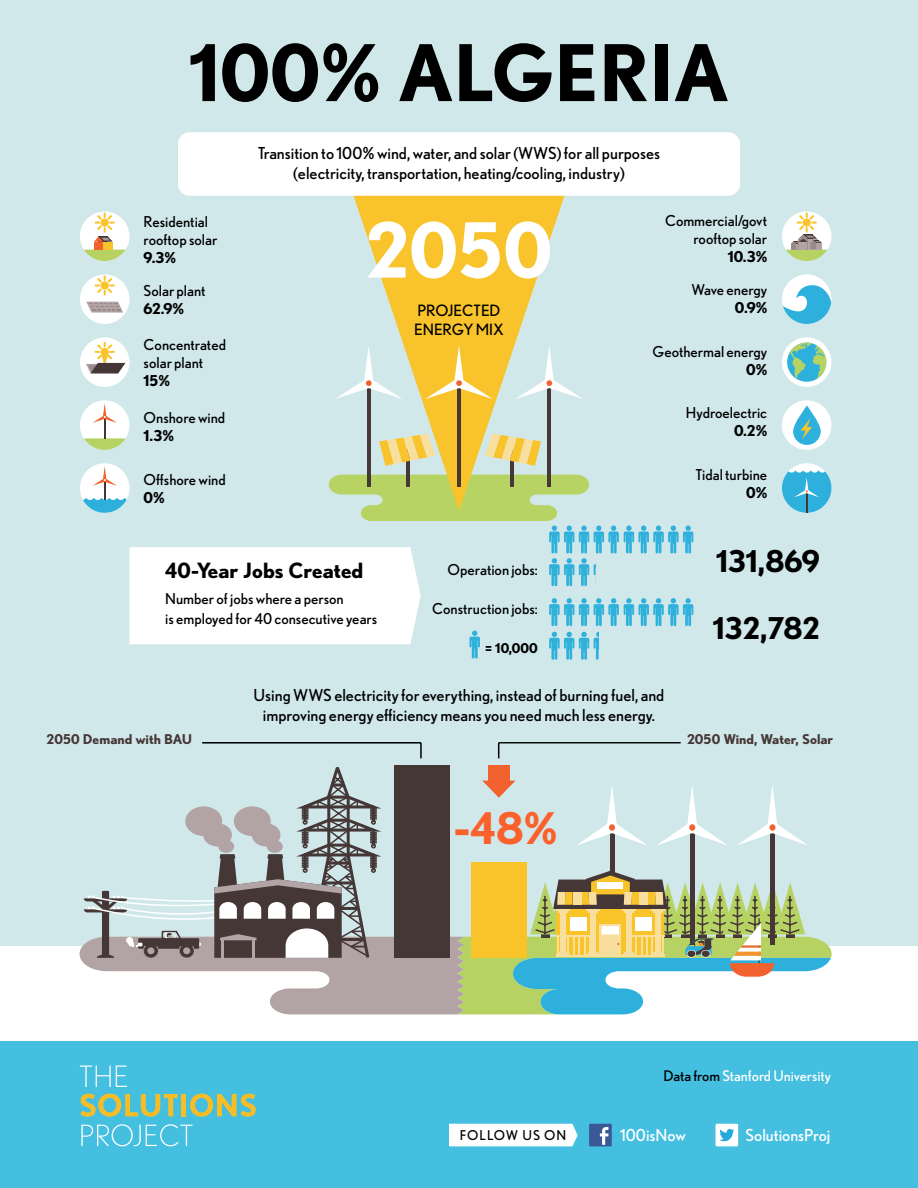
<style>
.page{position:relative;width:918px;height:1188px;background:#fff}
.page>*{position:absolute;margin:0;border:0;box-sizing:border-box;transform-origin:0 0}
.t1{font:700 78px "Nobel";color:#000}
.t2{font:700 75.75px "Nobel";color:#fff}
.t3{font:700 43.5px "Nobel";color:#fa612b}
.t4{font:700 30px "Nobel";color:#000}
.t5{font:700 21px "Nobel";color:#000}
.t6{font:16.5px/19.8px "Nobel";color:#000;text-align:center}
.t7{font:16.5px "Nobel";color:#fff}
.t8{font:15.6px/18.8px "Nobel";color:#000}
.t9{font:15px/18px "Nobel";color:#000}
.t10{font:700 15px "Nobel";color:#000}
.t11{font:14.7px "Nobel";color:#fff}
.t12{font:700 13.5px "Nobel";color:#453836}
.t13{font:13.5px "Nobel";letter-spacing:.08em;color:#000}
.t14{font:700 13.5px "Nobel";color:#000}
.s1{color:#000}
</style>
<div class="page">
<div style="left:0;top:0;width:918px;height:945px;background:#d1e8eb"></div>
<hr style="left:202px;top:742px;width:219px;height:2px;background:#000">
<hr style="left:499px;top:742px;width:182px;height:1px;background:#000">
<svg style="left:80px;top:743px;width:752px;height:271px"></svg>
<div style="left:0;top:1042px;width:918px;height:146px;background:#45bfe0"></div>
<svg style="left:80px;top:1066px;width:47px;height:21px"></svg>
<svg style="left:80px;top:1094px;width:98px;height:23px"></svg>
<div style="left:181px;top:1094px;width:5px;height:22px;background:#f7bd26"></div>
<svg style="left:190px;top:1094px;width:66px;height:23px"></svg>
<svg style="left:81px;top:1124px;width:112px;height:22px"></svg>
<svg style="left:353px;top:196px;width:212px;height:146px;fill:#f9c42b"></svg>
<div style="left:178px;top:132px;width:562px;height:64px;background:#fff;border-radius:12px"></div>
<div style="left:80px;top:212px;width:49px;height:49px;background:#fff;border-radius:50%"></div>
<svg style="left:84px;top:250px;width:41px;height:11px"></svg>
<div style="left:94px;top:242px;width:9px;height:8px;background:#f1622f"></div>
<div style="left:103px;top:242px;width:10px;height:8px;background:#f9c42a"></div>
<svg style="left:94px;top:213px;width:21px;height:29px"></svg>
<div style="left:80px;top:274px;width:49px;height:50px;background:#fff;border-radius:50%"></div>
<svg style="left:95px;top:275px;width:20px;height:21px"></svg>
<svg style="left:86px;top:302px;width:37px;height:11px"></svg>
<div style="left:80px;top:337px;width:49px;height:50px;background:#fff;border-radius:50%"></div>
<div style="left:80px;top:400px;width:49px;height:50px;background:#fff;border-radius:50%"></div>
<div style="left:80px;top:463px;width:49px;height:50px;background:#fff;border-radius:50%"></div>
<div style="left:782px;top:212px;width:49px;height:49px;background:#fff;border-radius:50%"></div>
<svg style="left:786px;top:213px;width:42px;height:48px"></svg>
<div style="left:782px;top:274px;width:49px;height:50px;background:#fff;border-radius:50%"></div>
<svg style="left:783px;top:285px;width:48px;height:39px"></svg>
<div style="left:782px;top:337px;width:49px;height:50px;background:#fff;border-radius:50%"></div>
<svg style="left:787px;top:343px;width:39px;height:39px"></svg>
<svg style="left:790px;top:343px;width:36px;height:36px"></svg>
<div style="left:782px;top:400px;width:49px;height:50px;background:#fff;border-radius:50%"></div>
<svg style="left:793px;top:406px;width:28px;height:39px"></svg>
<svg style="left:801px;top:418px;width:11px;height:21px"></svg>
<div style="left:782px;top:463px;width:49px;height:50px;background:#fff;border-radius:50%"></div>
<svg style="left:782px;top:470px;width:49px;height:43px"></svg>
<div style="left:449px;top:1124px;width:129px;height:22px;background:#fff"></div>
<div style="left:589px;top:1124px;width:23px;height:22px;background:#3b5996"></div>
<svg style="left:600px;top:1127px;width:9px;height:18px"></svg>
<div style="left:716px;top:1124px;width:22px;height:22px;background:#fff;border-radius:2px"></div>
<svg style="left:719px;top:1129px;width:15px;height:12px"></svg>
<svg style="left:83px;top:342px;width:610px;height:318px"></svg>
<div style="left:470px;top:812px;width:64px;height:50px;background:#d1e8eb"></div>
<h1 class="t1" style="left:189px;top:26px;width:541px">100% ALGERIA</h1>
<p class="t9" style="left:144px;top:212px;width:75px">Residential rooftop solar</p>
<p class="t10" style="left:144px;top:248px;width:34px">9.3%</p>
<p class="t9" style="left:144px;top:281px;width:63px">Solar plant</p>
<p class="t10" style="left:144px;top:299px;width:42px">62.9%</p>
<p class="t9" style="left:144px;top:335px;width:84px">Concentrated solar plant</p>
<p class="t10" style="left:144px;top:371px;width:28px">15%</p>
<p class="t9" style="left:144px;top:409px;width:83px">Onshore wind</p>
<p class="t10" style="left:144px;top:427px;width:32px">1.3%</p>
<p class="t9" style="left:144px;top:470px;width:84px">Offshore wind</p>
<p class="t10" style="left:144px;top:488px;width:23px">0%</p>
<p class="t6" style="left:258px;top:143px;width:404px">Transition to 100% wind, water, and solar (WWS) for all purposes (electricity, transportation, heating/cooling, industry)</p>
<h2 class="t2" style="left:366px;top:205px;width:188px">2050</h2>
<p class="t8" style="left:414px;top:301px;width:91px">PROJECTED<br>ENERGY MIX</p>
<p class="t9" style="left:665px;top:212px;width:104px;text-align:right">Commercial/govt rooftop solar</p>
<p class="t10" style="left:728px;top:248px;width:41px">10.3%</p>
<p class="t9" style="left:692px;top:281px;width:77px">Wave energy</p>
<p class="t10" style="left:735px;top:299px;width:34px">0.9%</p>
<p class="t9" style="left:653px;top:342px;width:116px">Geothermal energy</p>
<p class="t10" style="left:746px;top:360px;width:23px">0%</p>
<p class="t9" style="left:686px;top:404px;width:83px">Hydroelectric</p>
<p class="t10" style="left:734px;top:422px;width:35px">0.2%</p>
<p class="t9" style="left:696px;top:465px;width:73px">Tidal turbine</p>
<p class="t10" style="left:746px;top:483px;width:23px">0%</p>
<h3 class="t5" style="left:165px;top:558px;width:200px">40-Year Jobs Created</h3>
<p class="t9" style="left:165px;top:589px;width:214px;line-height:19.5px">Number of jobs where a person<br>is employed for 40 consecutive years</p>
<p class="t9" style="left:448px;top:561px;width:92px">Operation jobs:</p>
<p class="t9" style="left:432px;top:600px;width:107px">Construction jobs:</p>
<p class="t14" style="left:485px;top:640px;width:54px">= 10,000</p>
<p class="t12" style="left:47px;top:731px;width:147px">2050 Demand with BAU</p>
<p class="t6" style="left:254px;top:685px;width:412px">Using WWS electricity for everything, instead of burning fuel, and improving energy efficiency means you need much less energy.</p>
<h3 class="t4" style="left:716px;top:543px;width:105px">131,869</h3>
<h3 class="t4" style="left:713px;top:610px;width:109px">132,782</h3>
<p class="t12" style="left:687px;top:731px;width:148px">2050 Wind, Water, Solar</p>
<h3 class="t3" style="left:454px;top:802px;width:105px">-48%</h3>
<p class="t11" style="left:664px;top:1066px;width:169px"><span class="s1">Data from</span> Stanford University</p>
<p class="t13" style="left:460px;top:1127px;width:108px">FOLLOW US ON</p>
<p class="t7" style="left:620px;top:1125px;width:67px">100isNow</p>
<p class="t7" style="left:746px;top:1125px;width:86px">SolutionsProj</p>
</div>
